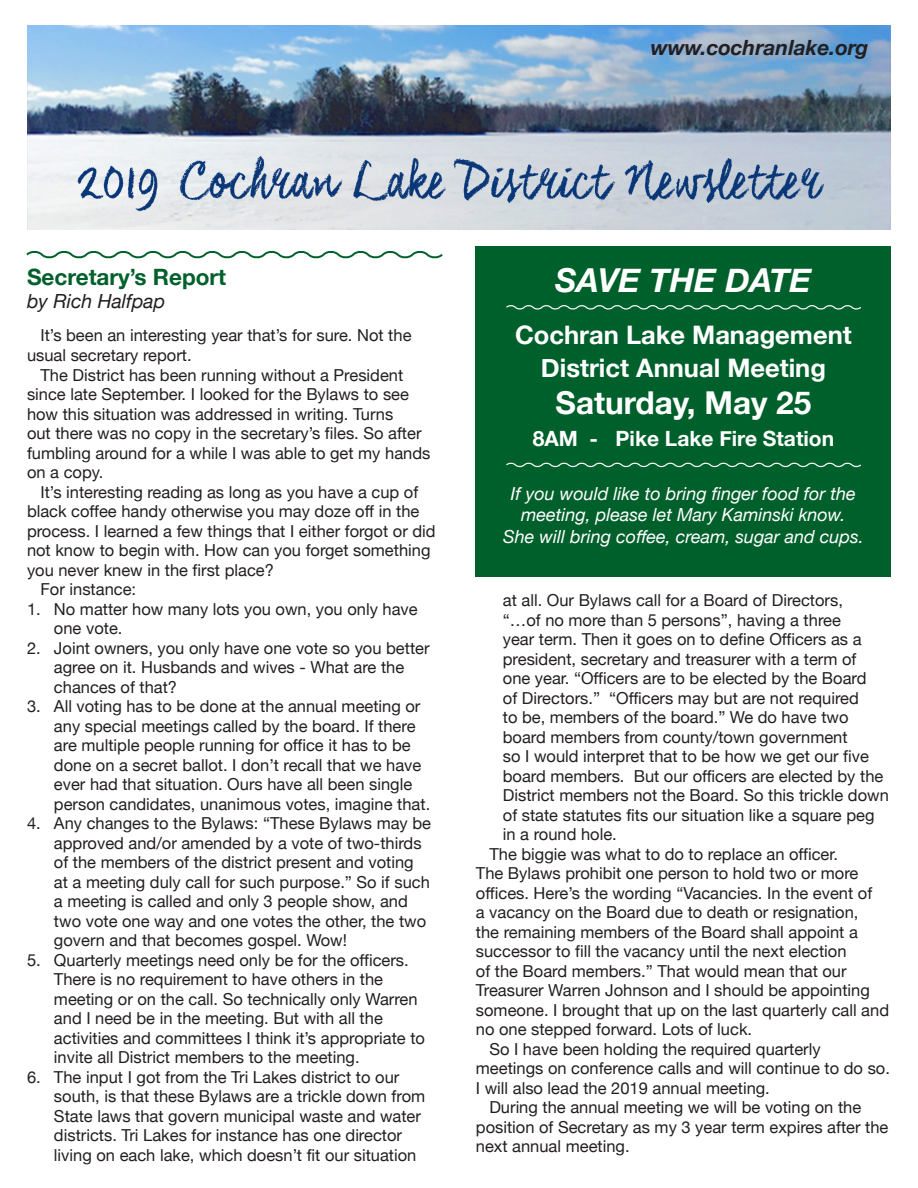
<style>
.page{position:relative;width:918px;height:1188px;background:#fff}
.page>*{position:absolute;margin:0;border:0;box-sizing:border-box;transform-origin:0 0}
.t1{font:italic 700 33px "Helvetica Neue";color:#fff}
.t2{font:700 31.5px "Helvetica Neue";color:#fff}
.t3{font:700 25.5px/32.4px "Helvetica Neue";color:#fff;text-align:center}
.t4{font:700 22.5px "Helvetica Neue";color:#00602b}
.t5{font:700 21px "Helvetica Neue";color:#fff}
.t6{font:italic 700 21px "Helvetica Neue";color:#231f20}
.t7{font:italic 19.5px "Helvetica Neue";color:#231f20}
.t8{font:italic 18px/21.6px "Helvetica Neue";color:#fff;text-align:center}
.t9{font:16.5px/19.5px "Helvetica Neue";color:#231f20}
</style>
<div class="page">
<svg style="left:26px;top:251px;width:417px;height:8px"></svg>
<img style="left:27px;top:26px;width:864px;height:204px">
<div style="left:476px;top:247px;width:415px;height:330px;background:#00602b"></div>
<svg style="left:506px;top:305px;width:355px;height:5px"></svg>
<svg style="left:506px;top:462px;width:355px;height:6px"></svg>
<p class="t6" style="left:651px;top:35px;width:219px">www.cochranlake.org</p>
<h3 class="t4" style="left:27px;top:263px;width:201px">Secretary’s Report</h3>
<p class="t7" style="left:27px;top:290px;width:140px">by Rich Halfpap</p>
<p class="t9" style="left:27px;top:326px;width:386px;text-indent:13px">It’s been an interesting year that’s for sure. Not the usual secretary report.</p>
<p class="t9" style="left:27px;top:365px;width:405px;text-indent:13px">The District has been running without a President since late September. I looked for the Bylaws to see how this situation was addressed in writing. Turns<br>out there was no copy in the secretary’s files. So after fumbling around for a while I was able to get my hands on a copy.</p>
<p class="t9" style="left:40px;top:482px;width:379px">It’s interesting reading as long as you have a cup of</p>
<p class="t9" style="left:27px;top:501px;width:394px">black coffee handy otherwise you may doze off in the</p>
<p class="t9" style="left:27px;top:521px;width:410px">process. I learned a few things that I either forgot or did</p>
<p class="t9" style="left:27px;top:540px;width:405px">not know to begin with. How can you forget something</p>
<p class="t9" style="left:27px;top:560px;width:248px">you never knew in the first place?</p>
<p class="t9" style="left:40px;top:579px;width:97px">For instance:</p>
<p class="t9" style="left:54px;top:599px;width:365px;text-indent:-27px">1. No matter how many lots you own, you only have one vote.</p>
<p class="t9" style="left:54px;top:638px;width:377px;text-indent:-27px">2. Joint owners, you only have one vote so you better agree on it. Husbands and wives - What are the chances of that?</p>
<p class="t9" style="left:54px;top:696px;width:378px;text-indent:-27px">3. All voting has to be done at the annual meeting or any special meetings called by the board. If there are multiple people running for office it has to be done on a secret ballot. I don’t recall that we have ever had that situation. Ours have all been single person candidates, unanimous votes, imagine that.</p>
<p class="t9" style="left:54px;top:813px;width:379px;text-indent:-27px">4. Any changes to the Bylaws: “These Bylaws may be approved and/or amended by a vote of two-thirds of the members of the district present and voting at a meeting duly call for such purpose.” So if such a meeting is called and only 3 people show, and two vote one way and one votes the other, the two govern and that becomes gospel. Wow!</p>
<p class="t9" style="left:54px;top:950px;width:373px;text-indent:-27px">5. Quarterly meetings need only be for the officers.<br>There is no requirement to have others in the meeting or on the call. So technically only Warren and I need be in the meeting. But with all the activities and committees I think it’s appropriate to invite all District members to the meeting.</p>
<p class="t9" style="left:54px;top:1067px;width:373px;text-indent:-27px">6. The input I got from the Tri Lakes district to our south, is that these Bylaws are a trickle down from State laws that govern municipal waste and water districts. Tri Lakes for instance has one director living on each lake, which doesn’t fit our situation</p>
<h1 class="t1" style="left:555px;top:259px;width:258px">SAVE THE DATE</h1>
<h3 class="t3" style="left:515px;top:318px;width:338px">Cochran Lake Management<br>District Annual Meeting</h3>
<h2 class="t2" style="left:556px;top:384px;width:257px">Saturday, May 25</h2>
<p class="t5" style="left:533px;top:425px;width:303px">8AM - Pike Lake Fire Station</p>
<p class="t8" style="left:503px;top:482px;width:362px">If you would like to bring finger food for the meeting, please let Mary Kaminski know.<br>She will bring coffee, cream, sugar and cups.</p>
<p class="t9" style="left:503px;top:590px;width:342px">at all. Our Bylaws call for a Board of Directors,</p>
<p class="t9" style="left:503px;top:610px;width:340px">“…of no more than 5 persons”, having a three</p>
<p class="t9" style="left:503px;top:629px;width:360px">year term. Then it goes on to define Officers as a</p>
<p class="t9" style="left:503px;top:649px;width:355px">president, secretary and treasurer with a term of</p>
<p class="t9" style="left:503px;top:668px;width:365px">one year. “Officers are to be elected by the Board</p>
<p class="t9" style="left:503px;top:688px;width:358px">of Directors.” “Officers may but are not required</p>
<p class="t9" style="left:503px;top:707px;width:347px">to be, members of the board.” We do have two</p>
<p class="t9" style="left:503px;top:727px;width:346px">board members from county/town government</p>
<p class="t9" style="left:503px;top:746px;width:368px">so I would interpret that to be how we get our five</p>
<p class="t9" style="left:503px;top:766px;width:382px">board members. But our officers are elected by the</p>
<p class="t9" style="left:503px;top:785px;width:387px">District members not the Board. So this trickle down</p>
<p class="t9" style="left:503px;top:805px;width:373px">of state statutes fits our situation like a square peg</p>
<p class="t9" style="left:503px;top:824px;width:116px">in a round hole.</p>
<p class="t9" style="left:489px;top:844px;width:350px">The biggie was what to do to replace an officer.</p>
<p class="t9" style="left:476px;top:863px;width:384px">The Bylaws prohibit one person to hold two or more</p>
<p class="t9" style="left:476px;top:883px;width:398px">offices. Here’s the wording “Vacancies. In the event of</p>
<p class="t9" style="left:476px;top:902px;width:384px">a vacancy on the Board due to death or resignation,</p>
<p class="t9" style="left:476px;top:922px;width:384px">the remaining members of the Board shall appoint a</p>
<p class="t9" style="left:476px;top:941px;width:372px">successor to fill the vacancy until the next election</p>
<p class="t9" style="left:476px;top:961px;width:372px">of the Board members.” That would mean that our</p>
<p class="t9" style="left:476px;top:980px;width:395px">Treasurer Warren Johnson and I should be appointing</p>
<p class="t9" style="left:476px;top:1000px;width:415px">someone. I brought that up on the last quarterly call and</p>
<p class="t9" style="left:476px;top:1019px;width:278px">no one stepped forward. Lots of luck.</p>
<p class="t9" style="left:489px;top:1039px;width:333px">So I have been holding the required quarterly</p>
<p class="t9" style="left:476px;top:1058px;width:416px">meetings on conference calls and will continue to do so.</p>
<p class="t9" style="left:476px;top:1078px;width:296px">I will also lead the 2019 annual meeting.</p>
<p class="t9" style="left:489px;top:1097px;width:373px">During the annual meeting we will be voting on the</p>
<p class="t9" style="left:476px;top:1117px;width:414px">position of Secretary as my 3 year term expires after the</p>
<p class="t9" style="left:476px;top:1136px;width:155px">next annual meeting.</p>
</div>
